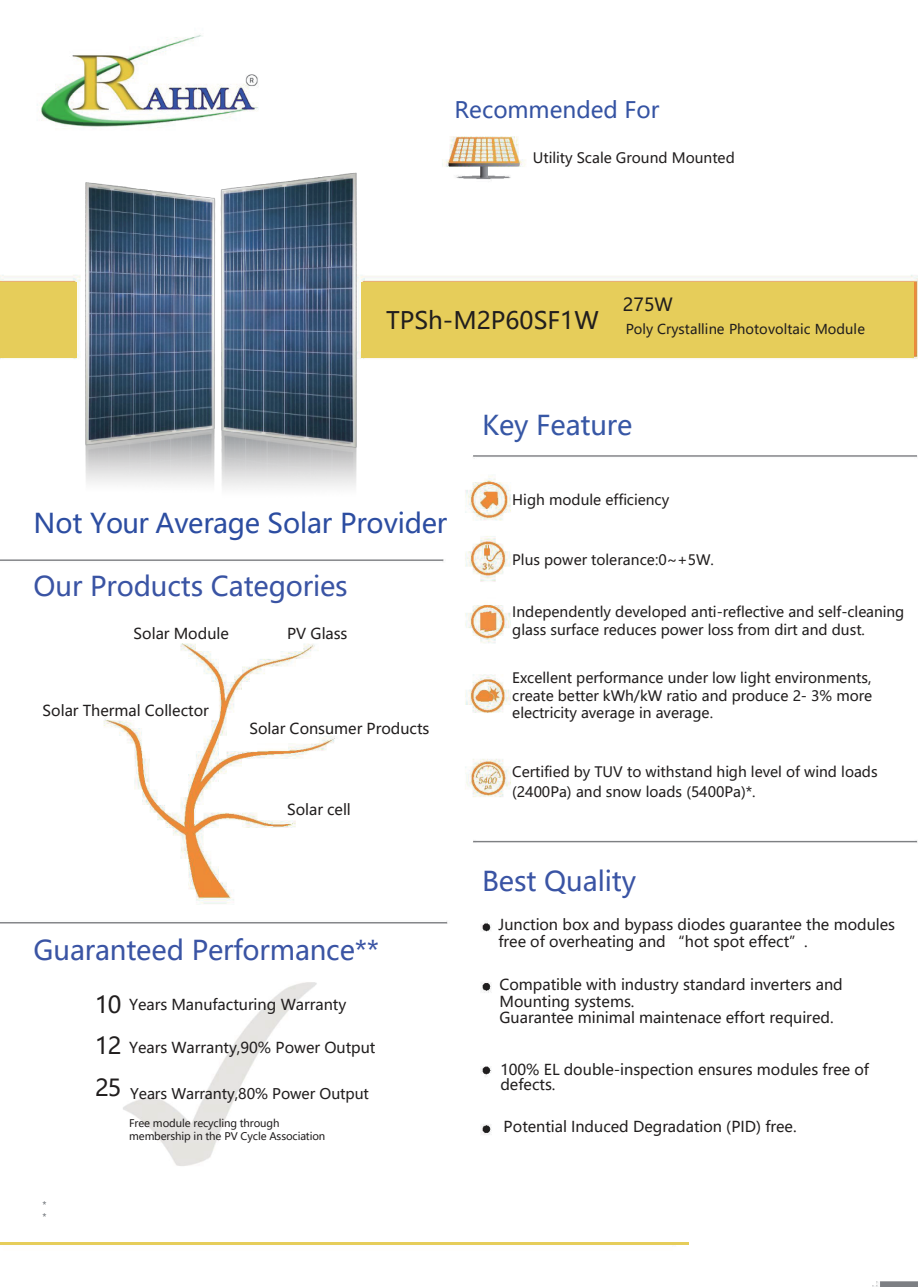
<style>
.page{position:relative;width:918px;height:1287px;background:#fff}
.page>*{position:absolute;margin:0;border:0;box-sizing:border-box;transform-origin:0 0}
.t1{font:27px "Microsoft Ya Hei";letter-spacing:-.005em;color:#3a54a4}
.t2{font:27px "Microsoft Ya Hei";letter-spacing:-.005em;color:#2c4da1}
.t3{font:27px "Microsoft Ya Hei";letter-spacing:-.005em;color:#3757a5}
.t4{font:23.25px/41.5px "Microsoft Ya Hei";color:#211e1e;text-align:justify}
.t5{font:22.5px "Microsoft Ya Hei";color:#3553a3}
.t6{font:18px "Microsoft Ya Hei";color:#211e1e}
.t7{font:14.85px/16.6px "Microsoft Ya Hei";color:#211e1e}
.t8{font:14.55px "Microsoft Ya Hei";letter-spacing:-.005em;color:#211e1e}
.t9{font:14.25px/18.8px "Microsoft Ya Hei";color:#211e1e}
.t10{font:13.5px "Microsoft Ya Hei";letter-spacing:.005em;color:#211e1e}
.t11{font:10.35px/12.8px "Microsoft Ya Hei";letter-spacing:-.01em;color:#211e1e}
.t12{font:9px/12px "Microsoft Ya Hei";color:#63686d}
.s1{font-size:23.25px}
</style>
<div class="page">
<img style="left:0;top:136px;width:917px;height:1151px">
<img style="left:52px;top:155px;width:354px;height:382px">
<img style="left:26px;top:35px;width:265px;height:116px">
<div style="left:0;top:282px;width:77px;height:76px;background:#e6cd5a"></div>
<div style="left:361px;top:282px;width:553px;height:76px;background:#e6cd5a"></div>
<hr style="left:0;top:1242px;width:689px;height:2px;background:#e6cd5a">
<h3 class="t5" style="left:454px;top:94px;width:206px">Recommended For</h3>
<p class="t9" style="left:533px;top:148px;width:203px">Utility Scale Ground Mounted</p>
<p class="t6" style="left:623px;top:293px;width:52px">275W</p>
<p class="t10" style="left:386px;top:320px;width:480px"><sup>TPSh-M2P60SF1W</sup> Poly Crystalline Photovoltaic Module</p>
<h1 class="t3" style="left:482px;top:408px;width:152px">Key Feature</h1>
<h1 class="t2" style="left:34px;top:505px;width:415px">Not Your Average Solar Provider</h1>
<h1 class="t1" style="left:34px;top:568px;width:316px">Our Products Categories</h1>
<p class="t9" style="left:512px;top:490px;width:158px">High module efficiency</p>
<p class="t9" style="left:512px;top:550px;width:203px">Plus power tolerance:0~+5W.</p>
<p class="t9" style="left:512px;top:602px;width:394px">Independently developed anti-reflective and self-cleaning</p>
<p class="t7" style="left:134px;top:625px;width:97px">Solar Module</p>
<p class="t9" style="left:512px;top:620px;width:354px">glass surface reduces power loss from dirt and dust.</p>
<p class="t7" style="left:287px;top:625px;width:62px">PV Glass</p>
<p class="t9" style="left:512px;top:668px;width:361px">Excellent performance under low light environments, create better kWh/kW ratio and produce 2- 3% more</p>
<p class="t7" style="left:43px;top:702px;width:168px">Solar Thermal Collector</p>
<p class="t9" style="left:512px;top:703px;width:202px">electricity average in average.</p>
<p class="t7" style="left:249px;top:720px;width:182px">Solar Consumer Products</p>
<p class="t7" style="left:287px;top:801px;width:65px">Solar cell</p>
<h1 class="t1" style="left:34px;top:932px;width:347px">Guaranteed Performance**</h1>
<p class="t9" style="left:512px;top:761px;width:367px;line-height:20px">Certified by TUV to withstand high level of wind loads (2400Pa) and snow loads (5400Pa)*.</p>
<h1 class="t1" style="left:482px;top:863px;width:156px">Best Quality</h1>
<p class="t7" style="left:498px;top:916px;width:398px">Junction box and bypass diodes guarantee the modules free of overheating and “hot spot effect”.</p>
<p class="t12" style="left:43px;top:1198px;width:6px">* *</p>
<p class="t7" style="left:499px;top:976px;width:345px">Compatible with industry standard inverters and<br>Mounting systems.<br>Guarantee minimal maintenace effort required.</p>
<h2 class="t4" style="left:95px;top:983px;width:15px">1<br>1<br>2</h2>
<p class="t7" style="left:108px;top:996px;width:240px"><span class="s1">0</span> Years Manufacturing Warranty</p>
<p class="t7" style="left:108px;top:1039px;width:269px"><span class="s1">2</span> Years Warranty,90% Power Output</p>
<p class="t7" style="left:500px;top:1061px;width:370px">100% EL double-inspection ensures modules free of</p>
<p class="t8" style="left:108px;top:1084px;width:263px"><sup>5</sup> Years Warranty,80% Power Output</p>
<p class="t7" style="left:500px;top:1076px;width:57px">defects.</p>
<p class="t11" style="left:129px;top:1117px;width:198px">Free module recycling through membership in the PV Cycle Association</p>
<p class="t7" style="left:504px;top:1118px;width:295px">Potential Induced Degradation (PID) free.</p>
</div>
